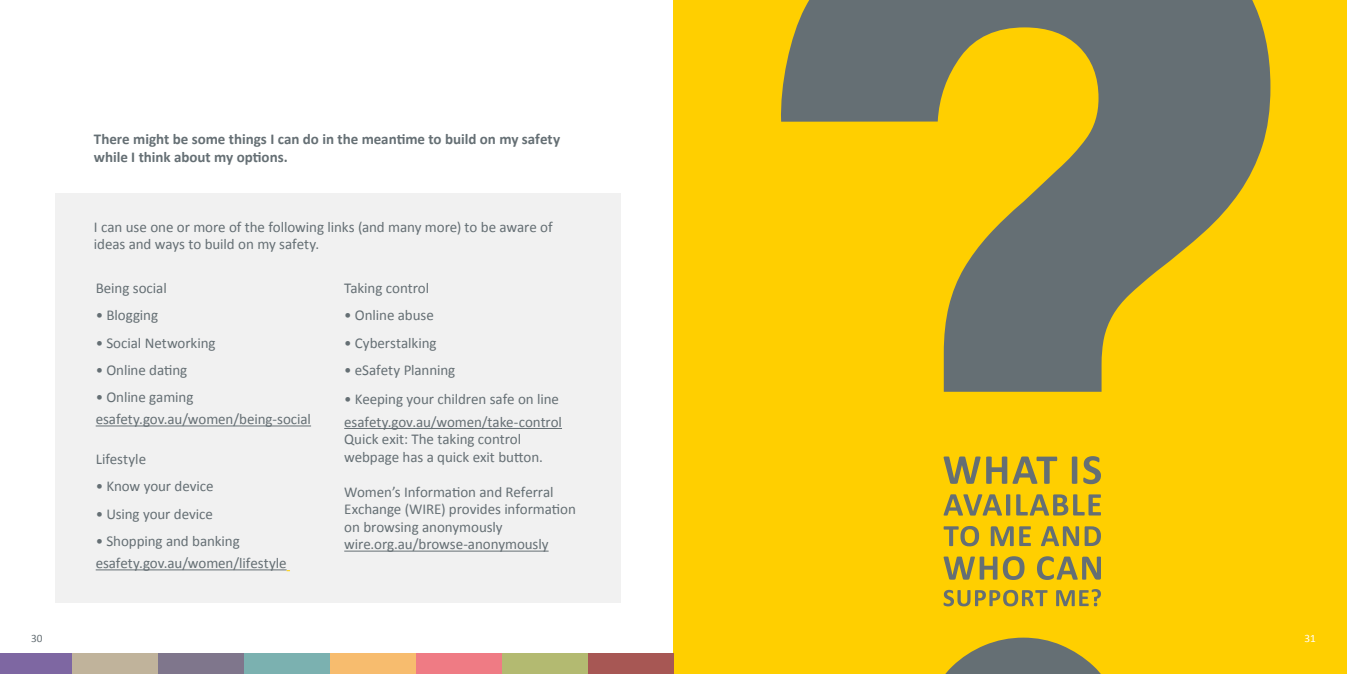
<style>
.page{position:relative;width:1347px;height:674px;background:#fff}
.page>*{position:absolute;margin:0;border:0;box-sizing:border-box;transform-origin:0 0}
.t1{font:15px/17.5px "Calibri";letter-spacing:-.005em;color:#656f74}
.t2{font:700 15px/17.5px "Calibri";color:#656f74}
.t3{font:11.25px "Calibri";color:#656f74}
.t4{font:11.25px "Calibri";color:#fff}
</style>
<div class="page">
<div style="left:55px;top:193px;width:565px;height:409px;background:#f1f1f1"></div>
<hr style="left:96px;top:425px;width:215px;height:1px;background:#656f74">
<hr style="left:96px;top:569px;width:191px;height:1px;background:#656f74">
<hr style="left:344px;top:427px;width:218px;height:1px;background:#656f74">
<hr style="left:344px;top:550px;width:204px;height:1px;background:#656f74">
<div style="left:673px;top:0;width:673px;height:673px;background:#ffcf00"></div>
<svg style="left:781px;top:0;width:489px;height:391px"></svg>
<svg style="left:946px;top:637px;width:154px;height:36px"></svg>
<svg style="left:943px;top:589px;width:158px;height:17px"></svg>
<svg style="left:943px;top:556px;width:158px;height:23px"></svg>
<svg style="left:943px;top:526px;width:158px;height:20px"></svg>
<svg style="left:943px;top:494px;width:158px;height:21px"></svg>
<svg style="left:943px;top:456px;width:158px;height:28px"></svg>
<div style="left:0;top:653px;width:72px;height:20px;background:#7e67a2"></div>
<div style="left:72px;top:653px;width:86px;height:20px;background:#c0b39b"></div>
<div style="left:158px;top:653px;width:86px;height:20px;background:#7f768c"></div>
<div style="left:244px;top:653px;width:86px;height:20px;background:#7bb1b0"></div>
<div style="left:330px;top:653px;width:85px;height:20px;background:#f7bc6e"></div>
<div style="left:415px;top:653px;width:86px;height:20px;background:#ef7b84"></div>
<div style="left:501px;top:653px;width:86px;height:20px;background:#b3ba71"></div>
<div style="left:587px;top:653px;width:86px;height:20px;background:#a75754"></div>
<p class="t2" style="left:94px;top:130px;width:468px">There might be some things I can do in the meantime to build on my safety while I think about my options.</p>
<p class="t1" style="left:94px;top:217px;width:460px">I can use one or more of the following links (and many more) to be aware of ideas and ways to build on my safety.</p>
<p class="t1" style="left:96px;top:279px;width:73px">Being social</p>
<p class="t1" style="left:96px;top:306px;width:64px">• Blogging</p>
<p class="t1" style="left:96px;top:333px;width:121px">• Social Networking</p>
<p class="t1" style="left:96px;top:360px;width:93px">• Online dating</p>
<p class="t1" style="left:96px;top:384px;width:217px;line-height:22.5px">• Online gaming esafety.gov.au/women/being-social</p>
<p class="t1" style="left:96px;top:449px;width:52px">Lifestyle</p>
<p class="t1" style="left:96px;top:476px;width:119px">• Know your device</p>
<p class="t1" style="left:96px;top:504px;width:119px">• Using your device</p>
<p class="t1" style="left:96px;top:528px;width:192px;line-height:22.5px">• Shopping and banking esafety.gov.au/women/lifestyle</p>
<p class="t1" style="left:344px;top:279px;width:86px">Taking control</p>
<p class="t1" style="left:344px;top:306px;width:91px">• Online abuse</p>
<p class="t1" style="left:344px;top:333px;width:94px">• Cyberstalking</p>
<p class="t1" style="left:344px;top:360px;width:113px">• eSafety Planning</p>
<p class="t1" style="left:344px;top:387px;width:219px;line-height:22.5px">• Keeping your children safe on line esafety.gov.au/women/take-control</p>
<p class="t1" style="left:344px;top:429px;width:200px">Quick exit: The taking control webpage has a quick exit button.</p>
<p class="t1" style="left:344px;top:482px;width:233px">Women’s Information and Referral Exchange (WIRE) provides information on browsing anonymously wire.org.au/browse-anonymously</p>
<p class="t3" style="left:31px;top:630px;width:13px">30</p>
<p class="t4" style="left:1304px;top:630px;width:13px">31</p>
</div>
